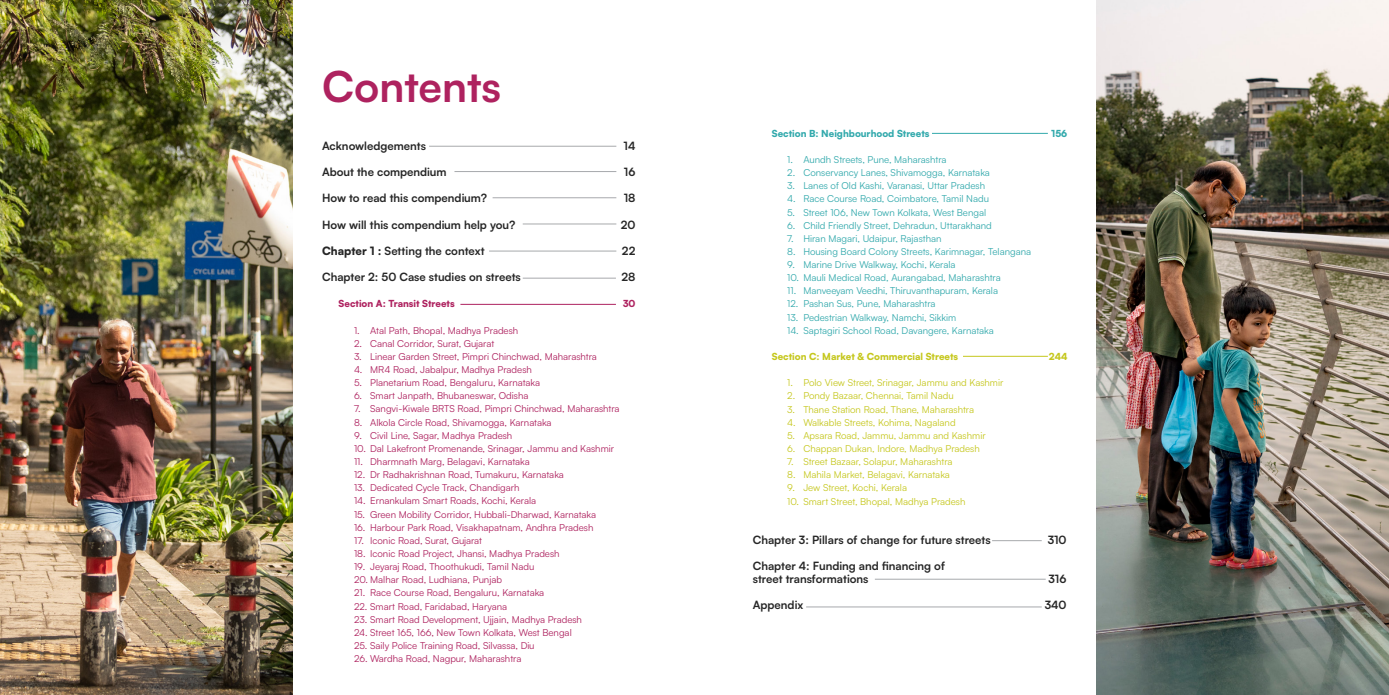
<style>
.page{position:relative;width:1389px;height:695px;background:#fff}
.page>*{position:absolute;margin:0;border:0;box-sizing:border-box;transform-origin:0 0}
.t1{font:700 42.35px "Satoshi";color:#ae225f}
.t2{font:700 11.38px/13.1px "Satoshi";color:#262626}
.t3{font:9.62px "Satoshi";color:#ae225f}
.t4{font:9.62px "Satoshi";color:#32a9ac}
.t5{font:9.62px "Satoshi";color:#c5c71d}
.t6{font:900 9.62px "Satoshi";color:#c5c71d}
.t7{font:900 9.62px "Satoshi";color:#32a9ac}
.t8{font:900 9.62px "Satoshi";color:#ae225f}
.s1{font-weight:900}
</style>
<div class="page">
<img style="left:1097px;top:0;width:292px;height:694px">
<img style="left:0;top:0;width:293px;height:694px">
<hr style="left:429px;top:146px;width:187px;height:1px;background:#a7a9ac">
<hr style="left:454px;top:171px;width:162px;height:1px;background:#a7a9ac">
<hr style="left:493px;top:197px;width:123px;height:1px;background:#a7a9ac">
<hr style="left:523px;top:223px;width:93px;height:1px;background:#a7a9ac">
<hr style="left:489px;top:250px;width:127px;height:1px;background:#a7a9ac">
<hr style="left:523px;top:278px;width:93px;height:1px;background:#a7a9ac">
<hr style="left:460px;top:304px;width:156px;height:1px;background:#ae225f">
<hr style="left:932px;top:133px;width:116px;height:1px;background:#32a9ac">
<hr style="left:963px;top:356px;width:85px;height:1px;background:#c5c71d">
<hr style="left:992px;top:540px;width:50px;height:1px;background:#a7a9ac">
<hr style="left:806px;top:606px;width:236px;height:1px;background:#a7a9ac">
<hr style="left:875px;top:578px;width:171px;height:1px;background:#a7a9ac">
<h1 class="t1" style="left:322px;top:56px;width:181px">Contents</h1>
<p class="t2" style="left:322px;top:138px;width:105px">Acknowledgements</p>
<p class="t2" style="left:322px;top:165px;width:126px">About the compendium</p>
<p class="t2" style="left:322px;top:191px;width:167px">How to read this compendium?</p>
<p class="t2" style="left:322px;top:217px;width:195px">How will this compendium help you?</p>
<p class="t2" style="left:322px;top:243px;width:164px"><span class="s1">Chapter 1 :</span> Setting the context</p>
<p class="t2" style="left:322px;top:270px;width:200px">Chapter 2: 50 Case studies on streets</p>
<p class="t2" style="left:624px;top:138px;width:13px">14</p>
<p class="t2" style="left:624px;top:165px;width:13px">16</p>
<p class="t2" style="left:624px;top:191px;width:13px">18</p>
<p class="t2" style="left:621px;top:217px;width:16px">20</p>
<p class="t2" style="left:622px;top:243px;width:15px">22</p>
<p class="t2" style="left:621px;top:270px;width:15px">28</p>
<p class="t8" style="left:339px;top:296px;width:117px">Section A: Transit Streets</p>
<p class="t3" style="left:354px;top:323px;width:166px">1. Atal Path, Bhopal, Madhya Pradesh</p>
<p class="t3" style="left:354px;top:337px;width:142px">2. Canal Corridor, Surat, Gujarat</p>
<p class="t3" style="left:354px;top:350px;width:244px">3. Linear Garden Street, Pimpri Chinchwad, Maharashtra</p>
<p class="t3" style="left:354px;top:363px;width:179px">4. MR4 Road, Jabalpur, Madhya Pradesh</p>
<p class="t3" style="left:354px;top:376px;width:187px">5. Planetarium Road, Bengaluru, Karnataka</p>
<p class="t3" style="left:354px;top:389px;width:176px">6. Smart Janpath, Bhubaneswar, Odisha</p>
<p class="t3" style="left:354px;top:402px;width:267px">7. Sangvi-Kiwale BRTS Road, Pimpri Chinchwad, Maharashtra</p>
<p class="t3" style="left:354px;top:415px;width:199px">8. Alkola Circle Road, Shivamogga, Karnataka</p>
<p class="t3" style="left:354px;top:429px;width:160px">9. Civil Line, Sagar, Madhya Pradesh</p>
<p class="t3" style="left:354px;top:442px;width:262px">10. Dal Lakefront Promenande, Srinagar, Jammu and Kashmir</p>
<p class="t3" style="left:354px;top:455px;width:177px">11. Dharmnath Marg, Belagavi, Karnataka</p>
<p class="t3" style="left:354px;top:468px;width:211px">12. Dr Radhakrishnan Road, Tumakuru, Karnataka</p>
<p class="t3" style="left:354px;top:481px;width:167px">13. Dedicated Cycle Track, Chandigarh</p>
<p class="t3" style="left:354px;top:494px;width:184px">14. Ernankulam Smart Roads, Kochi, Kerala</p>
<p class="t3" style="left:354px;top:507px;width:244px">15. Green Mobility Corridor, Hubbali-Dharwad, Karnataka</p>
<p class="t3" style="left:354px;top:520px;width:241px">16. Harbour Park Road, Visakhapatnam, Andhra Pradesh</p>
<p class="t3" style="left:354px;top:534px;width:129px">17. Iconic Road, Surat, Gujarat</p>
<p class="t3" style="left:354px;top:547px;width:207px">18. Iconic Road Project, Jhansi, Madhya Pradesh</p>
<p class="t3" style="left:354px;top:560px;width:182px">19. Jeyaraj Road, Thoothukudi, Tamil Nadu</p>
<p class="t3" style="left:354px;top:573px;width:150px">20. Malhar Road, Ludhiana, Punjab</p>
<p class="t3" style="left:354px;top:586px;width:192px">21. Race Course Road, Bengaluru, Karnataka</p>
<p class="t3" style="left:354px;top:599px;width:155px">22. Smart Road, Faridabad, Haryana</p>
<p class="t3" style="left:354px;top:612px;width:229px">23. Smart Road Development, Ujjain, Madhya Pradesh</p>
<p class="t3" style="left:354px;top:625px;width:219px">24. Street 165, 166, New Town Kolkata, West Bengal</p>
<p class="t3" style="left:354px;top:639px;width:182px">25. Saily Police Training Road, Silvassa, Diu</p>
<p class="t3" style="left:354px;top:652px;width:169px">26. Wardha Road, Nagpur, Maharashtra</p>
<p class="t8" style="left:623px;top:296px;width:14px">30</p>
<p class="t7" style="left:772px;top:126px;width:159px">Section B: Neighbourhood Streets</p>
<p class="t4" style="left:787px;top:153px;width:161px">1. Aundh Streets, Pune, Maharashtra</p>
<p class="t4" style="left:787px;top:166px;width:204px">2. Conservancy Lanes, Shivamogga, Karnataka</p>
<p class="t4" style="left:787px;top:179px;width:199px">3. Lanes of Old Kashi, Varanasi, Uttar Pradesh</p>
<p class="t4" style="left:787px;top:192px;width:203px">4. Race Course Road, Coimbatore, Tamil Nadu</p>
<p class="t4" style="left:787px;top:205px;width:200px">5. Street 106, New Town Kolkata, West Bengal</p>
<p class="t4" style="left:787px;top:219px;width:206px">6. Child Friendly Street, Dehradun, Uttarakhand</p>
<p class="t4" style="left:787px;top:232px;width:156px">7. Hiran Magari, Udaipur, Rajasthan</p>
<p class="t4" style="left:787px;top:245px;width:245px">8. Housing Board Colony Streets, Karimnagar, Telangana</p>
<p class="t4" style="left:787px;top:258px;width:170px">9. Marine Drive Walkway, Kochi, Kerala</p>
<p class="t4" style="left:787px;top:271px;width:215px">10. Mauli Medical Road, Aurangabad, Maharashtra</p>
<p class="t4" style="left:787px;top:284px;width:212px">11. Manveeyam Veedhi, Thiruvanthapuram, Kerala</p>
<p class="t4" style="left:787px;top:297px;width:150px">12. Pashan Sus, Pune, Maharashtra</p>
<p class="t4" style="left:787px;top:311px;width:171px">13. Pedestrian Walkway, Namchi, Sikkim</p>
<p class="t4" style="left:787px;top:324px;width:208px">14. Saptagiri School Road, Davangere, Karnataka</p>
<p class="t6" style="left:772px;top:349px;width:188px">Section C: Market &amp; Commercial Streets</p>
<p class="t5" style="left:787px;top:376px;width:218px">1. Polo View Street, Srinagar, Jammu and Kashmir</p>
<p class="t5" style="left:787px;top:389px;width:168px">2. Pondy Bazaar, Chennai, Tamil Nadu</p>
<p class="t5" style="left:787px;top:402px;width:188px">3. Thane Station Road, Thane, Maharashtra</p>
<p class="t5" style="left:787px;top:416px;width:170px">4. Walkable Streets, Kohima, Nagaland</p>
<p class="t5" style="left:787px;top:429px;width:200px">5. Apsara Road, Jammu, Jammu and Kashmir</p>
<p class="t5" style="left:787px;top:442px;width:194px">6. Chappan Dukan, Indore, Madhya Pradesh</p>
<p class="t5" style="left:787px;top:455px;width:167px">7. Street Bazaar, Solapur, Maharashtra</p>
<p class="t5" style="left:787px;top:468px;width:164px">8. Mahila Market, Belagavi, Karnataka</p>
<p class="t5" style="left:787px;top:481px;width:121px">9. Jew Street, Kochi, Kerala</p>
<p class="t5" style="left:787px;top:494px;width:180px">10. Smart Street, Bhopal, Madhya Pradesh</p>
<p class="t2" style="left:753px;top:532px;width:239px">Chapter 3: Pillars of change for future streets</p>
<p class="t2" style="left:753px;top:558px;width:194px">Chapter 4: Funding and financing of street transformations</p>
<p class="t2" style="left:753px;top:598px;width:52px">Appendix</p>
<p class="t7" style="left:1051px;top:126px;width:18px">156</p>
<p class="t6" style="left:1049px;top:349px;width:20px">244</p>
<p class="t2" style="left:1048px;top:532px;width:20px">310</p>
<p class="t2" style="left:1049px;top:571px;width:19px">316</p>
<p class="t2" style="left:1045px;top:598px;width:23px">340</p>
</div>
